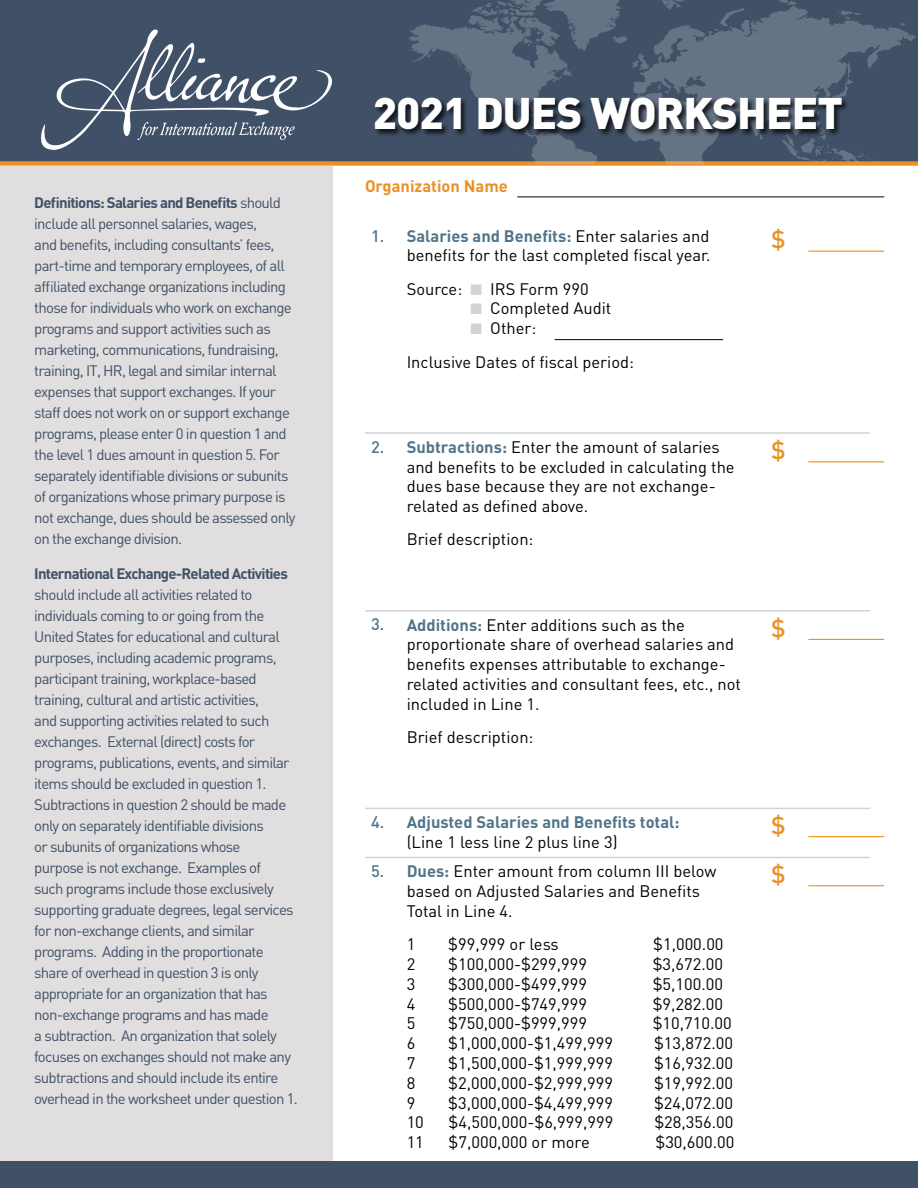
<style>
.page{position:relative;width:918px;height:1188px;background:#fff}
.page>*{position:absolute;margin:0;border:0;box-sizing:border-box;transform-origin:0 0}
.t1{font:900 43.65px "DIN";letter-spacing:-.02em;color:#fff}
.t2{font:500 24px "DIN";color:#e99125}
.t3{font:16.5px/19.8px "DIN";color:#000}
.t4{font:700 16.5px/19.8px "DIN";color:#51748a}
.t5{font:700 16.5px "DIN";color:#e99125}
.t6{font:500 16.5px "DIN";color:#51748a}
.t7{font:15px/21px "DIN";letter-spacing:-.05em;color:#405167}
.s1{font-weight:700}
.s2{font-weight:700;color:#51748a}
.s3{color:#d1d3d4}
.s4{font-weight:400;color:#000}
</style>
<div class="page">
<div style="left:0;top:166px;width:332px;height:1005px;background:#e0dede"></div>
<div style="left:0;top:0;width:918px;height:163px;background:#405167"></div>
<div style="left:0;top:161px;width:918px;height:5px;background:#e99125"></div>
<div style="left:0;top:1161px;width:918px;height:27px;background:#405167"></div>
<hr style="left:365px;top:432px;width:36px;height:2px;background:#d1d3d4">
<hr style="left:401px;top:432px;width:353px;height:2px;background:#d1d3d4">
<hr style="left:754px;top:432px;width:116px;height:2px;background:#d1d3d4">
<hr style="left:365px;top:610px;width:36px;height:2px;background:#d1d3d4">
<hr style="left:401px;top:610px;width:353px;height:2px;background:#d1d3d4">
<hr style="left:754px;top:610px;width:116px;height:2px;background:#d1d3d4">
<hr style="left:365px;top:808px;width:36px;height:1px;background:#d1d3d4">
<hr style="left:401px;top:808px;width:353px;height:1px;background:#d1d3d4">
<hr style="left:754px;top:808px;width:116px;height:1px;background:#d1d3d4">
<hr style="left:365px;top:857px;width:36px;height:1px;background:#d1d3d4">
<hr style="left:401px;top:857px;width:353px;height:1px;background:#d1d3d4">
<hr style="left:754px;top:857px;width:116px;height:1px;background:#d1d3d4">
<hr style="left:555px;top:339px;width:168px;height:1px;background:#000">
<hr style="left:517px;top:196px;width:367px;height:1px;background:#000">
<hr style="left:808px;top:251px;width:76px;height:1px;background:#e99125">
<hr style="left:808px;top:461px;width:76px;height:1px;background:#e99125">
<hr style="left:808px;top:639px;width:76px;height:1px;background:#e99125">
<hr style="left:808px;top:836px;width:76px;height:1px;background:#e99125">
<hr style="left:808px;top:885px;width:76px;height:1px;background:#e99125">
<svg style="left:41px;top:29px;width:291px;height:121px"></svg>
<svg style="left:408px;top:0;width:214px;height:163px"></svg>
<svg style="left:662px;top:0;width:22px;height:6px"></svg>
<svg style="left:779px;top:0;width:17px;height:5px"></svg>
<svg style="left:622px;top:6px;width:295px;height:157px"></svg>
<svg style="left:658px;top:83px;width:11px;height:11px"></svg>
<svg style="left:781px;top:111px;width:95px;height:52px"></svg>
<svg style="left:825px;top:62px;width:28px;height:41px"></svg>
<div style="left:374px;top:96px;width:476px;height:41px;background:#000;opacity:.75"></div>
<p class="t7" style="left:34px;top:192px;width:263px"><span class="s1">Definitions: Salaries and Benefits</span> should include all personnel salaries, wages,<br>and benefits, including consultants’ fees, part-time and temporary employees, of all affiliated exchange organizations including those for individuals who work on exchange programs and support activities such as marketing, communications, fundraising, training, IT, HR, legal and similar internal expenses that support exchanges. If your staff does not work on or support exchange programs, please enter 0 in question 1 and the level 1 dues amount in question 5. For separately identifiable divisions or subunits of organizations whose primary purpose is not exchange, dues should be assessed only on the exchange division.</p>
<p class="t7" style="left:34px;top:563px;width:265px"><span class="s1">International Exchange-Related Activities </span>should include all activities related to individuals coming to or going from the United States for educational and cultural purposes, including academic programs, participant training, workplace-based training, cultural and artistic activities,<br>and supporting activities related to such exchanges. External (direct) costs for programs, publications, events, and similar items should be excluded in question 1.<br>Subtractions in question 2 should be made only on separately identifiable divisions<br>or subunits of organizations whose<br>purpose is not exchange. Examples of<br>such programs include those exclusively supporting graduate degrees, legal services for non-exchange clients, and similar programs. Adding in the proportionate share of overhead in question 3 is only appropriate for an organization that has non-exchange programs and has made<br>a subtraction. An organization that solely focuses on exchanges should not make any subtractions and should include its entire overhead in the worksheet under question 1.</p>
<p class="t1" style="left:373px;top:84px;width:472px">2021 DUES WORKSHEET</p>
<p class="t5" style="left:365px;top:176px;width:144px">Organization Name</p>
<p class="t6" style="left:371px;top:225px;width:15px">1.</p>
<p class="t3" style="left:407px;top:225px;width:305px"><span class="s2">Salaries and Benefits:</span> Enter salaries and benefits for the last completed fiscal year.</p>
<p class="t3" style="left:407px;top:279px;width:183px">Source: <span class="s3">■</span> IRS Form 990</p>
<p class="t3" style="left:470px;top:298px;width:142px"><span class="s3">■</span> Completed Audit</p>
<p class="t3" style="left:470px;top:318px;width:67px"><span class="s3">■</span> Other:</p>
<p class="t3" style="left:407px;top:351px;width:229px">Inclusive Dates of fiscal period:</p>
<p class="t6" style="left:371px;top:436px;width:15px">2.</p>
<p class="t3" style="left:407px;top:437px;width:330px"><span class="s2">Subtractions:</span> Enter the amount of salaries and benefits to be excluded in calculating the dues base because they are not exchange&shy;related as defined above.</p>
<p class="t3" style="left:407px;top:529px;width:128px">Brief description:</p>
<p class="t6" style="left:371px;top:614px;width:15px">3.</p>
<p class="t3" style="left:407px;top:614px;width:336px"><span class="s2">Additions:</span> Enter additions such as the proportionate share of overhead salaries and benefits expenses attributable to exchange&shy;related activities and consultant fees, etc., not included in Line 1.</p>
<p class="t3" style="left:407px;top:727px;width:128px">Brief description:</p>
<p class="t2" style="left:771px;top:224px;width:16px">$</p>
<p class="t2" style="left:771px;top:435px;width:16px">$</p>
<p class="t2" style="left:771px;top:613px;width:16px">$</p>
<p class="t6" style="left:371px;top:812px;width:15px">4.</p>
<p class="t4" style="left:407px;top:812px;width:274px">Adjusted Salaries and Benefits total: <span class="s4">(Line 1 less line 2 plus line 3)</span></p>
<p class="t2" style="left:771px;top:810px;width:16px">$</p>
<p class="t6" style="left:371px;top:861px;width:15px">5.</p>
<p class="t3" style="left:407px;top:861px;width:311px"><span class="s2">Dues:</span> Enter amount from column III below based on Adjusted Salaries and Benefits<br>Total in Line 4.</p>
<p class="t3" style="left:407px;top:934px;width:10px">1</p>
<p class="t3" style="left:448px;top:934px;width:112px">$99,999 or less</p>
<p class="t3" style="left:653px;top:934px;width:72px">$1,000.00</p>
<p class="t3" style="left:407px;top:954px;width:10px">2</p>
<p class="t3" style="left:448px;top:954px;width:140px">$100,000-$299,999</p>
<p class="t3" style="left:653px;top:954px;width:72px">$3,672.00</p>
<p class="t3" style="left:407px;top:974px;width:10px">3</p>
<p class="t3" style="left:448px;top:974px;width:140px">$300,000-$499,999</p>
<p class="t3" style="left:653px;top:974px;width:72px">$5,100.00</p>
<p class="t3" style="left:407px;top:993px;width:10px">4</p>
<p class="t3" style="left:448px;top:993px;width:140px">$500,000-$749,999</p>
<p class="t3" style="left:653px;top:993px;width:72px">$9,282.00</p>
<p class="t3" style="left:407px;top:1013px;width:10px">5</p>
<p class="t3" style="left:448px;top:1013px;width:140px">$750,000-$999,999</p>
<p class="t3" style="left:653px;top:1013px;width:80px">$10,710.00</p>
<p class="t3" style="left:407px;top:1033px;width:10px">6</p>
<p class="t3" style="left:448px;top:1033px;width:166px">$1,000,000-$1,499,999</p>
<p class="t3" style="left:654px;top:1033px;width:80px">$13,872.00</p>
<p class="t3" style="left:407px;top:1053px;width:10px">7</p>
<p class="t3" style="left:448px;top:1053px;width:166px">$1,500,000-$1,999,999</p>
<p class="t3" style="left:654px;top:1053px;width:80px">$16,932.00</p>
<p class="t3" style="left:407px;top:1073px;width:10px">8</p>
<p class="t3" style="left:448px;top:1073px;width:166px">$2,000,000-$2,999,999</p>
<p class="t3" style="left:654px;top:1073px;width:80px">$19,992.00</p>
<p class="t3" style="left:407px;top:1092px;width:10px">9</p>
<p class="t3" style="left:448px;top:1092px;width:166px">$3,000,000-$4,499,999</p>
<p class="t3" style="left:654px;top:1092px;width:80px">$24,072.00</p>
<p class="t3" style="left:407px;top:1112px;width:19px">10</p>
<p class="t3" style="left:449px;top:1112px;width:166px">$4,500,000-$6,999,999</p>
<p class="t3" style="left:654px;top:1112px;width:80px">$28,356.00</p>
<p class="t3" style="left:407px;top:1132px;width:19px">11</p>
<p class="t3" style="left:449px;top:1132px;width:143px">$7,000,000 or more</p>
<p class="t3" style="left:656px;top:1132px;width:80px">$30,600.00</p>
<p class="t2" style="left:771px;top:859px;width:16px">$</p>
</div>
